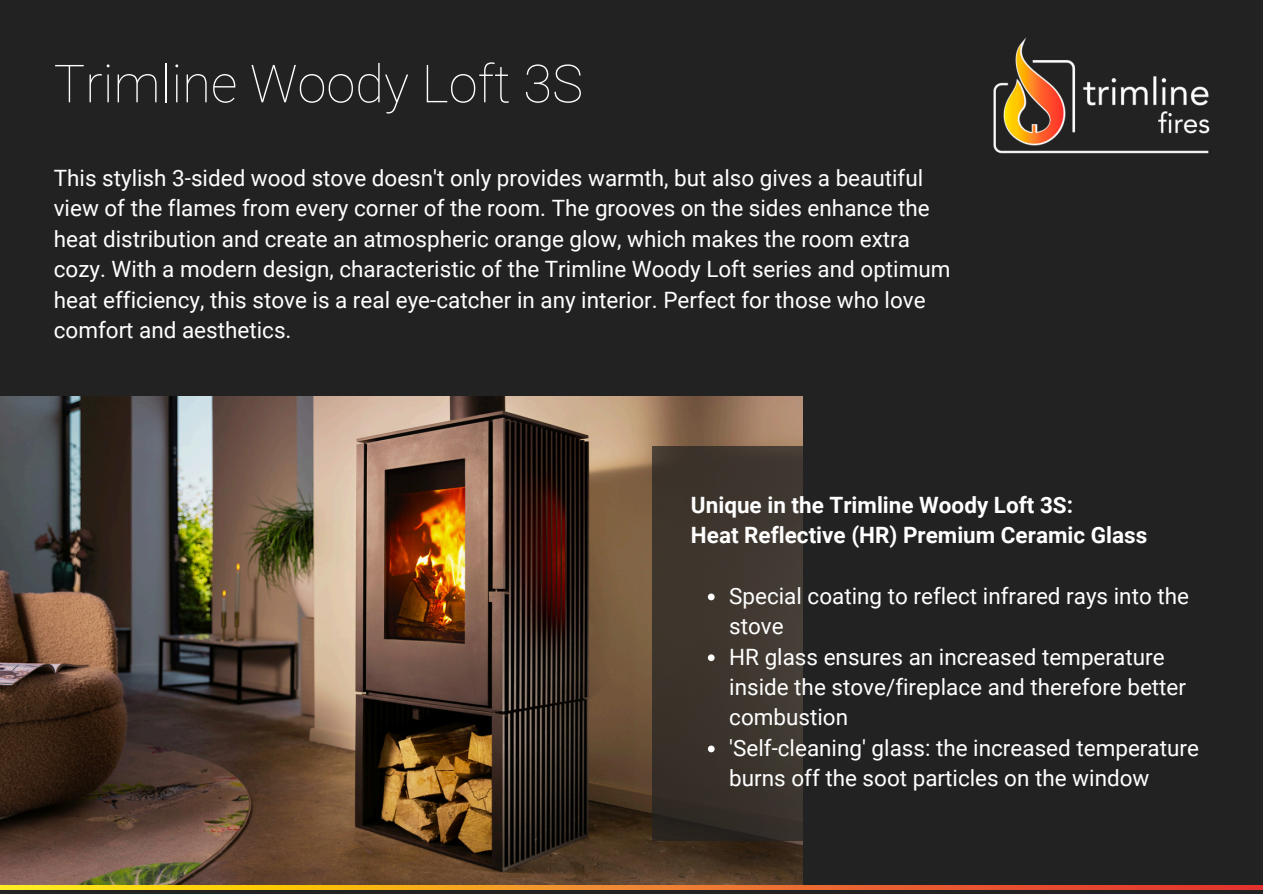
<style>
.page{position:relative;width:1263px;height:894px;background:#fff}
.page>*{position:absolute;margin:0;border:0;box-sizing:border-box;transform-origin:0 0}
.t1{font:100 52.5px "Roboto";color:#fff}
.t2{font:22.5px/30.3px "Roboto";color:#fff}
.t3{font:700 22.5px/30.3px "Roboto";color:#fff}
</style>
<div class="page">
<div style="left:0;top:0;width:1263px;height:893px;background:#222"></div>
<img style="left:993px;top:37px;width:217px;height:117px">
<img style="left:0;top:396px;width:802px;height:489px">
<svg style="left:652px;top:446px;width:151px;height:394px;background:#3c342d"></svg>
<svg style="left:708px;top:593px;width:7px;height:7px"></svg>
<svg style="left:708px;top:654px;width:7px;height:7px"></svg>
<svg style="left:708px;top:745px;width:7px;height:7px"></svg>
<img style="left:0;top:885px;width:1263px;height:4px">
<p class="t1" style="left:54px;top:54px;width:531px">Trimline Woody Loft 3S</p>
<p class="t2" style="left:54px;top:163px;width:898px">This stylish 3-sided wood stove doesn't only provides warmth, but also gives a beautiful view of the flames from every corner of the room. The grooves on the sides enhance the heat distribution and create an atmospheric orange glow, which makes the room extra cozy. With a modern design, characteristic of the Trimline Woody Loft series and optimum heat efficiency, this stove is a real eye-catcher in any interior. Perfect for those who love comfort and aesthetics.</p>
<h2 class="t3" style="left:691px;top:489px;width:458px">Unique in the Trimline Woody Loft 3S:<br>Heat Reflective (HR) Premium Ceramic Glass</h2>
<p class="t2" style="left:729px;top:580px;width:461px">Special coating to reflect infrared rays into the stove</p>
<p class="t2" style="left:729px;top:641px;width:458px">HR glass ensures an increased temperature inside the stove/fireplace and therefore better combustion</p>
<p class="t2" style="left:729px;top:732px;width:471px">'Self-cleaning' glass: the increased temperature burns off the soot particles on the window</p>
</div>
